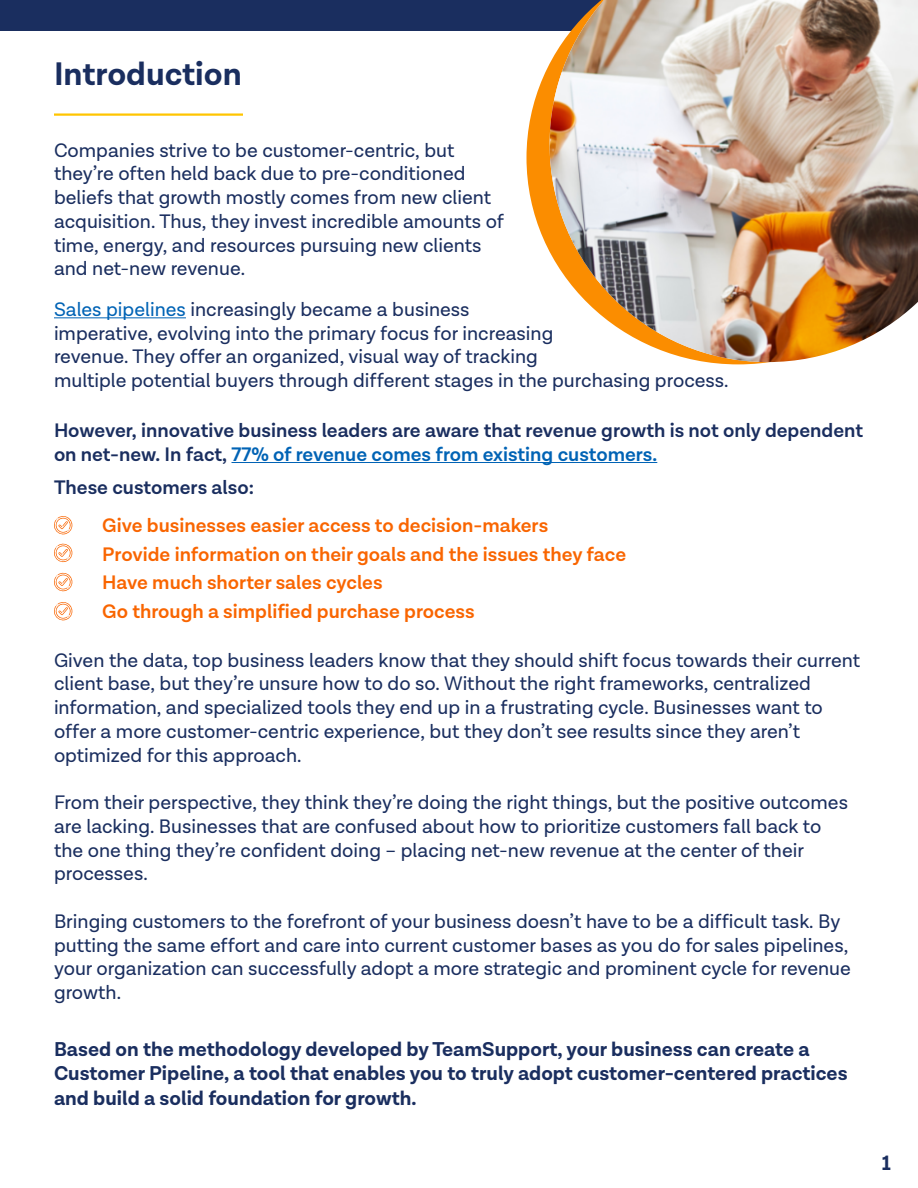
<style>
.page{position:relative;width:918px;height:1188px;background:#fff}
.page>*{position:absolute;margin:0;border:0;box-sizing:border-box;transform-origin:0 0}
.t1{font:700 33px "Lota Grotesque";color:#1a2e5f}
.t2{font:700 21px "Lota Grotesque";color:#1a2e5f}
.t3{font:700 20.25px/24.3px "Lota Grotesque";color:#1a2e5f}
.t4{font:19.8px/23.7px "Lota Grotesque";color:#1a2e5f}
.t5{font:600 19.8px/28.5px "Lota Grotesque";color:#f96500}
.t6{font:600 19.8px/24px "Lota Grotesque";color:#1a2e5f}
.s1{color:#0063b5}
</style>
<div class="page">
<div style="left:0;top:0;width:918px;height:30px;background:#1a2e5f"></div>
<hr style="left:232px;top:462px;width:425px;height:1px;background:#0063b5">
<svg style="left:526px;top:30px;width:247px;height:334px"></svg>
<img style="left:550px;top:0;width:368px;height:362px">
<hr style="left:54px;top:317px;width:132px;height:1px;background:#0063b5">
<hr style="left:54px;top:113px;width:189px;height:3px;background:#ffc500">
<svg style="left:54px;top:516px;width:18px;height:19px"></svg>
<svg style="left:54px;top:543px;width:18px;height:20px"></svg>
<svg style="left:54px;top:572px;width:18px;height:20px"></svg>
<svg style="left:54px;top:602px;width:18px;height:19px"></svg>
<h1 class="t1" style="left:54px;top:55px;width:189px">Introduction</h1>
<p class="t4" style="left:54px;top:139px;width:451px">Companies strive to be customer-centric, but they’re often held back due to pre-conditioned beliefs that growth mostly comes from new client acquisition. Thus, they invest incredible amounts of time, energy, and resources pursuing new clients and net-new revenue.</p>
<p class="t4" style="left:54px;top:298px;width:676px"><span class="s1">Sales pipelines</span> increasingly became a business<br>imperative, evolving into the primary focus for increasing<br>revenue. They offer an organized, visual way of tracking<br>multiple potential buyers through different stages in the purchasing process.</p>
<p class="t6" style="left:54px;top:418px;width:811px">However, innovative business leaders are aware that revenue growth is not only dependent on net-new. In fact, <span class="s1">77% of revenue comes from existing customers.</span></p>
<p class="t6" style="left:54px;top:475px;width:202px">These customers also:</p>
<p class="t5" style="left:102px;top:512px;width:525px">Give businesses easier access to decision-makers<br>Provide information on their goals and the issues they face Have much shorter sales cycles<br>Go through a simplified purchase process</p>
<p class="t4" style="left:54px;top:649px;width:808px">Given the data, top business leaders know that they should shift focus towards their current client base, but they’re unsure how to do so. Without the right frameworks, centralized information, and specialized tools they end up in a frustrating cycle. Businesses want to offer a more customer-centric experience, but they don’t see results since they aren’t optimized for this approach.</p>
<p class="t4" style="left:54px;top:791px;width:796px">From their perspective, they think they’re doing the right things, but the positive outcomes are lacking. Businesses that are confused about how to prioritize customers fall back to the one thing they’re confident doing – placing net-new revenue at the center of their processes.</p>
<p class="t4" style="left:54px;top:910px;width:798px">Bringing customers to the forefront of your business doesn’t have to be a difficult task. By putting the same effort and care into current customer bases as you do for sales pipelines, your organization can successfully adopt a more strategic and prominent cycle for revenue growth.</p>
<p class="t3" style="left:54px;top:1038px;width:795px">Based on the methodology developed by TeamSupport, your business can create a<br>Customer Pipeline, a tool that enables you to truly adopt customer-centered practices and build a solid foundation for growth.</p>
<p class="t2" style="left:882px;top:1151px;width:11px">1</p>
</div>
